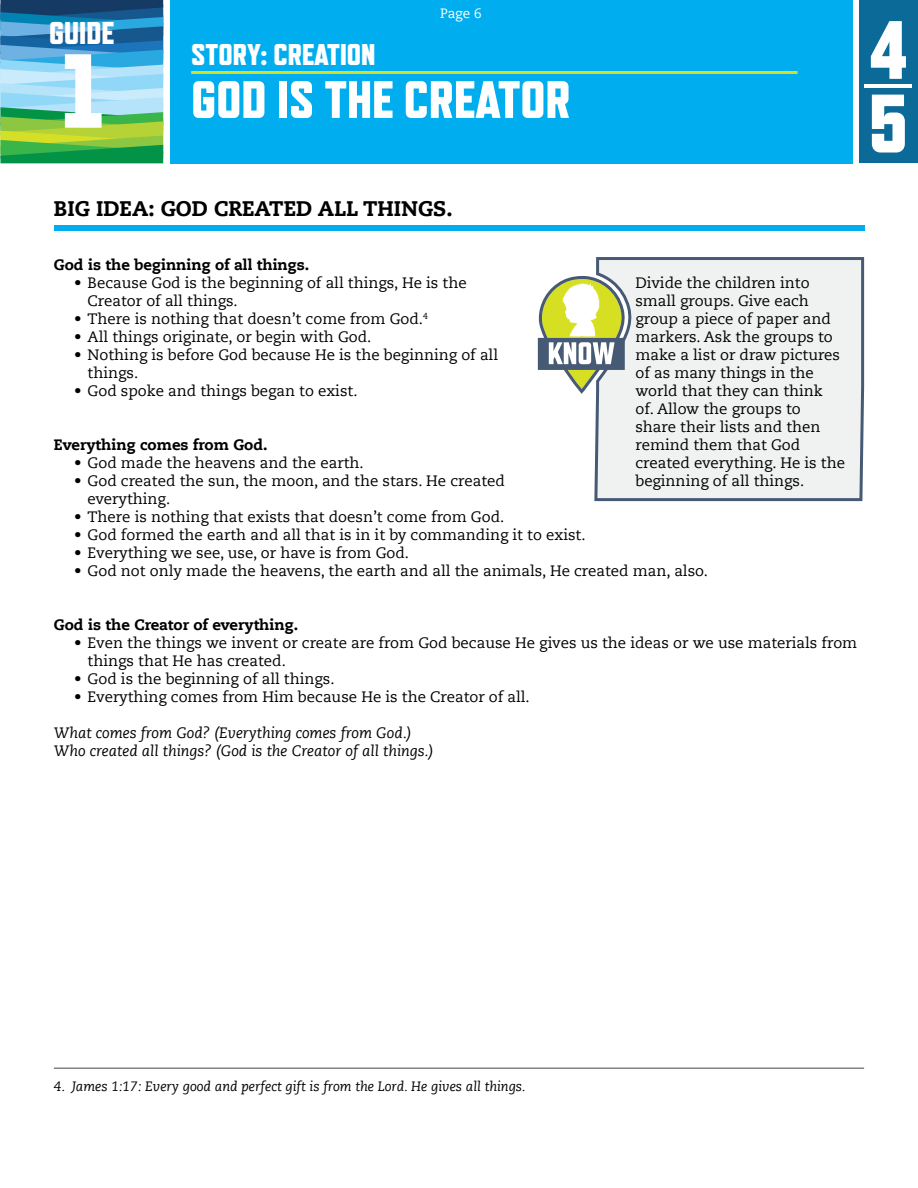
<style>
.page{position:relative;width:918px;height:1188px;background:#fff}
.page>*{position:absolute;margin:0;border:0;box-sizing:border-box;transform-origin:0 0}
.t1{font:800 105px "Refrigerator Deluxe";color:#fff}
.t2{font:800 82.5px/73.5px "Refrigerator Deluxe";color:#fff}
.t3{font:800 52.5px "Refrigerator Deluxe";color:#fff}
.t4{font:800 31.5px "Refrigerator Deluxe";color:#fff}
.t5{font:800 30px "Refrigerator Deluxe";color:#fff}
.t6{font:800 21px "Caecilia LT Std";color:#000}
.t7{font:15px/18px "Caecilia LT Std";color:#000}
.t8{font:italic 15px/18px "Caecilia LT Std";color:#000}
.t9{font:800 15px "Caecilia LT Std";color:#000}
.t10{font:italic 13.5px "Caecilia LT Std";color:#000}
.t11{font:13.5px "Caecilia LT Std";color:#fff}
</style>
<div class="page">
<svg style="left:0;top:0;width:163px;height:163px"></svg>
<div style="left:171px;top:0;width:682px;height:163px;background:#00aeef"></div>
<hr style="left:191px;top:71px;width:607px;height:3px;background:#d7df23">
<div style="left:860px;top:0;width:58px;height:163px;background:#0c6a99"></div>
<hr style="left:865px;top:84px;width:47px;height:4px;background:#fff">
<hr style="left:54px;top:1068px;width:810px;height:1px;background:#808285">
<div style="left:54px;top:225px;width:810px;height:5px;background:#00aeef"></div>
<svg style="left:594px;top:257px;width:271px;height:245px"></svg>
<svg style="left:538px;top:276px;width:87px;height:118px"></svg>
<h3 class="t4" style="left:49px;top:15px;width:67px">GUIDE</h3>
<h1 class="t1" style="left:62px;top:29px;width:42px">1</h1>
<p class="t11" style="left:440px;top:5px;width:43px">Page 6</p>
<h3 class="t5" style="left:191px;top:37px;width:186px">STORY: CREATION</h3>
<h3 class="t3" style="left:191px;top:68px;width:381px">GOD IS THE CREATOR</h3>
<h2 class="t2" style="left:868px;top:12px;width:42px">4<br>5</h2>
<h3 class="t6" style="left:54px;top:195px;width:400px">BIG IDEA: GOD CREATED ALL THINGS.</h3>
<p class="t9" style="left:54px;top:255px;width:257px">God is the beginning of all things.</p>
<p class="t7" style="left:88px;top:274px;width:381px;text-indent:-14px">• Because God is the beginning of all things, He is the<br>Creator of all things.</p>
<p class="t7" style="left:74px;top:310px;width:355px">• There is nothing that doesn’t come from God.<sup>4</sup></p>
<p class="t7" style="left:74px;top:328px;width:299px">• All things originate, or begin with God.</p>
<p class="t7" style="left:88px;top:346px;width:412px;text-indent:-14px">• Nothing is before God because He is the beginning of all things.</p>
<p class="t7" style="left:74px;top:382px;width:285px">• God spoke and things began to exist.</p>
<p class="t9" style="left:54px;top:435px;width:215px">Everything comes from God.</p>
<p class="t7" style="left:74px;top:454px;width:291px">• God made the heavens and the earth.</p>
<p class="t7" style="left:88px;top:472px;width:419px;text-indent:-14px">• God created the sun, the moon, and the stars. He created everything.</p>
<p class="t7" style="left:74px;top:508px;width:432px">• There is nothing that exists that doesn’t come from God.</p>
<p class="t7" style="left:74px;top:526px;width:513px">• God formed the earth and all that is in it by commanding it to exist.</p>
<p class="t7" style="left:74px;top:544px;width:336px">• Everything we see, use, or have is from God.</p>
<p class="t7" style="left:74px;top:562px;width:635px">• God not only made the heavens, the earth and all the animals, He created man, also.</p>
<p class="t9" style="left:54px;top:615px;width:246px">God is the Creator of everything.</p>
<p class="t7" style="left:88px;top:634px;width:771px;text-indent:-14px">• Even the things we invent or create are from God because He gives us the ideas or we use materials from things that He has created.</p>
<p class="t7" style="left:74px;top:670px;width:262px">• God is the beginning of all things.</p>
<p class="t7" style="left:74px;top:688px;width:457px">• Everything comes from Him because He is the Creator of all.</p>
<p class="t8" style="left:54px;top:724px;width:381px">What comes from God? (Everything comes from God.)<br>Who created all things? (God is the Creator of all things.)</p>
<p class="t7" style="left:635px;top:274px;width:211px">Divide the children into small groups. Give each group a piece of paper and markers. Ask the groups to make a list or draw pictures of as many things in the world that they can think of. Allow the groups to share their lists and then remind them that God created everything. He is the beginning of all things.</p>
<p class="t10" style="left:54px;top:1078px;width:473px">4. James 1:17: Every good and perfect gift is from the Lord. He gives all things.</p>
</div>
